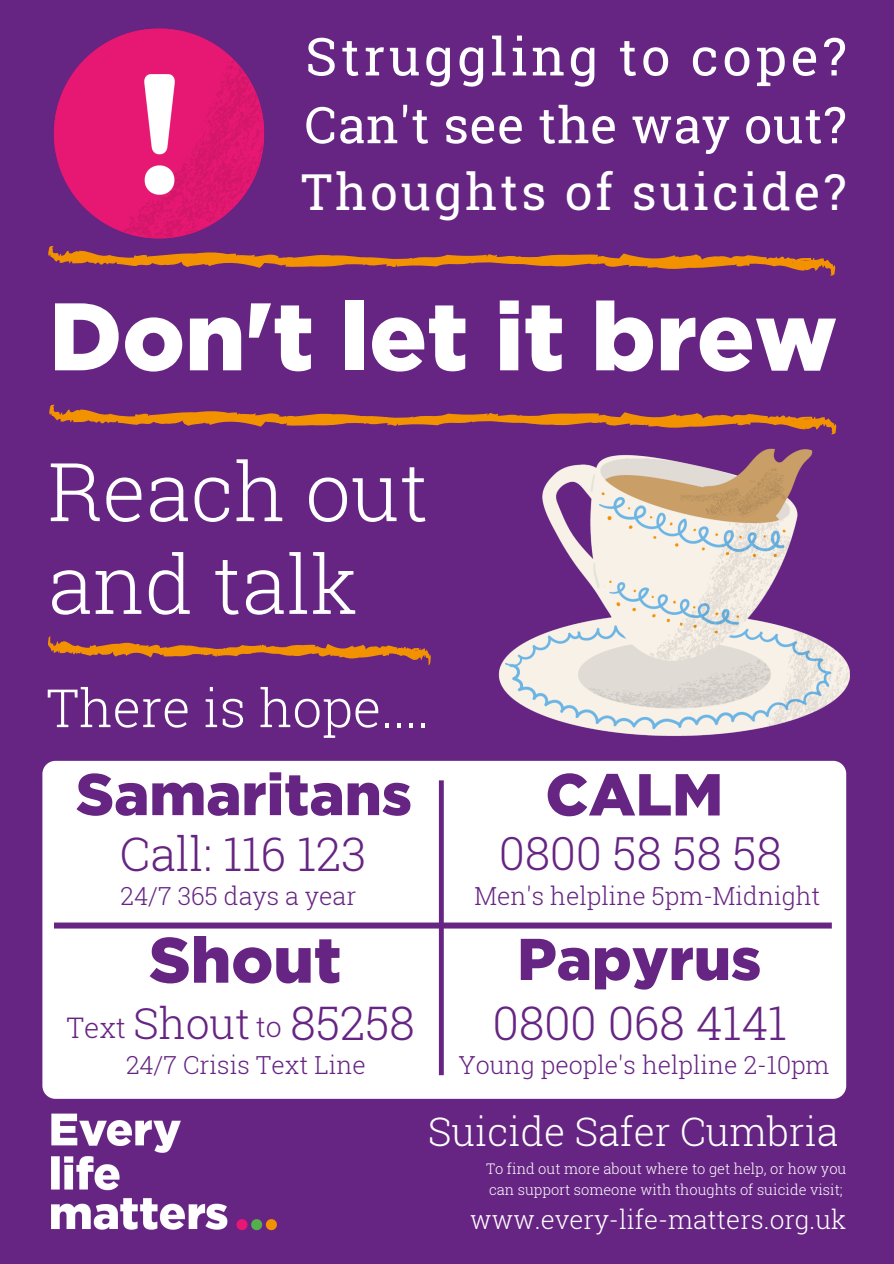
<style>
.page{position:relative;width:894px;height:1264px;background:#fff}
.page>*{position:absolute;margin:0;border:0;box-sizing:border-box;transform-origin:0 0}
.t1{font:900 95.55px "Gotham";color:#fff}
.t2{font:300 81.15px/92.7px "Roboto Slab";color:#fff}
.t3{font:900 63.9px "Gotham";color:#662483}
.t4{font:900 59.1px "Gotham";color:#662483}
.t5{font:900 58.8px "Gotham";color:#662483}
.t6{font:900 58.65px "Gotham";color:#662483}
.t7{font:300 52.8px "Roboto Slab";color:#fff}
.t8{font:52.35px "Roboto Slab";letter-spacing:.07em;color:#fff}
.t9{font:50.4px "Roboto Slab";letter-spacing:.01em;color:#fff}
.t10{font:49.5px "Roboto Slab";letter-spacing:.06em;color:#fff}
.t11{font:300 46.2px "Roboto Slab";color:#662483}
.t12{font:300 45.6px "Roboto Slab";color:#662483}
.t13{font:300 42.45px "Roboto Slab";color:#662483}
.t14{font:300 39.3px "Roboto Slab";color:#fff}
.t15{font:300 28.35px "Roboto Slab";color:#662483}
.t16{font:300 26.1px "Roboto Slab";color:#fff}
.t17{font:300 24.9px "Roboto Slab";color:#662483}
.t18{font:300 14.55px/20.1px "Roboto Slab";color:#fff}
.s1{font-size:28.35px}
.s2{font-size:46.2px}
</style>
<div class="page">
<div style="left:0;top:0;width:893px;height:1263px;background:#662483"></div>
<img style="left:51px;top:1113px;width:226px;height:118px">
<img style="left:498px;top:448px;width:351px;height:288px">
<div style="left:42px;top:760px;width:804px;height:338px;background:#fff;border-radius:13px"></div>
<svg style="left:54px;top:780px;width:777px;height:295px"></svg>
<img style="left:53px;top:28px;width:212px;height:211px">
<svg style="left:49px;top:404px;width:788px;height:30px"></svg>
<svg style="left:48px;top:636px;width:383px;height:29px"></svg>
<svg style="left:48px;top:246px;width:788px;height:30px"></svg>
<h3 class="t8" style="left:305px;top:21px;width:542px">Struggling to cope?</h3>
<h3 class="t9" style="left:304px;top:90px;width:543px">Can't see the way out?</h3>
<h3 class="t10" style="left:301px;top:159px;width:547px">Thoughts of suicide?</h3>
<h1 class="t1" style="left:49px;top:300px;width:789px">Don't let it brew</h1>
<h2 class="t2" style="left:48px;top:443px;width:382px">Reach out and talk</h2>
<h3 class="t7" style="left:46px;top:671px;width:384px">There is hope....</h3>
<h3 class="t6" style="left:76px;top:772px;width:337px">Samaritans</h3>
<h3 class="t11" style="left:120px;top:822px;width:248px">Call: 116 123</h3>
<h3 class="t4" style="left:545px;top:772px;width:179px">CALM</h3>
<h3 class="t12" style="left:499px;top:822px;width:284px">0800 58 58 58</h3>
<p class="t17" style="left:121px;top:879px;width:237px">24/7 365 days a year</p>
<p class="t17" style="left:474px;top:879px;width:347px">Men's helpline 5pm-Midnight</p>
<h3 class="t3" style="left:149px;top:936px;width:194px">Shout</h3>
<h3 class="t5" style="left:517px;top:937px;width:246px">Papyrus</h3>
<p class="t15" style="left:66px;top:1008px;width:61px">Text</p>
<h3 class="t13" style="left:133px;top:994px;width:283px">Shout <span class="s1">to</span> <span class="s2">85258</span></h3>
<h3 class="t11" style="left:492px;top:991px;width:295px">0800 068 4141</h3>
<p class="t17" style="left:126px;top:1048px;width:241px">24/7 Crisis Text Line</p>
<p class="t17" style="left:458px;top:1048px;width:372px">Young people's helpline 2-10pm</p>
<h3 class="t14" style="left:428px;top:1105px;width:411px">Suicide Safer Cumbria</h3>
<p class="t18" style="left:486px;top:1158px;width:362px">To find out more about where to get help, or how you can support someone with thoughts of suicide visit;</p>
<p class="t16" style="left:470px;top:1201px;width:377px">www.every-life-matters.org.uk</p>
</div>
